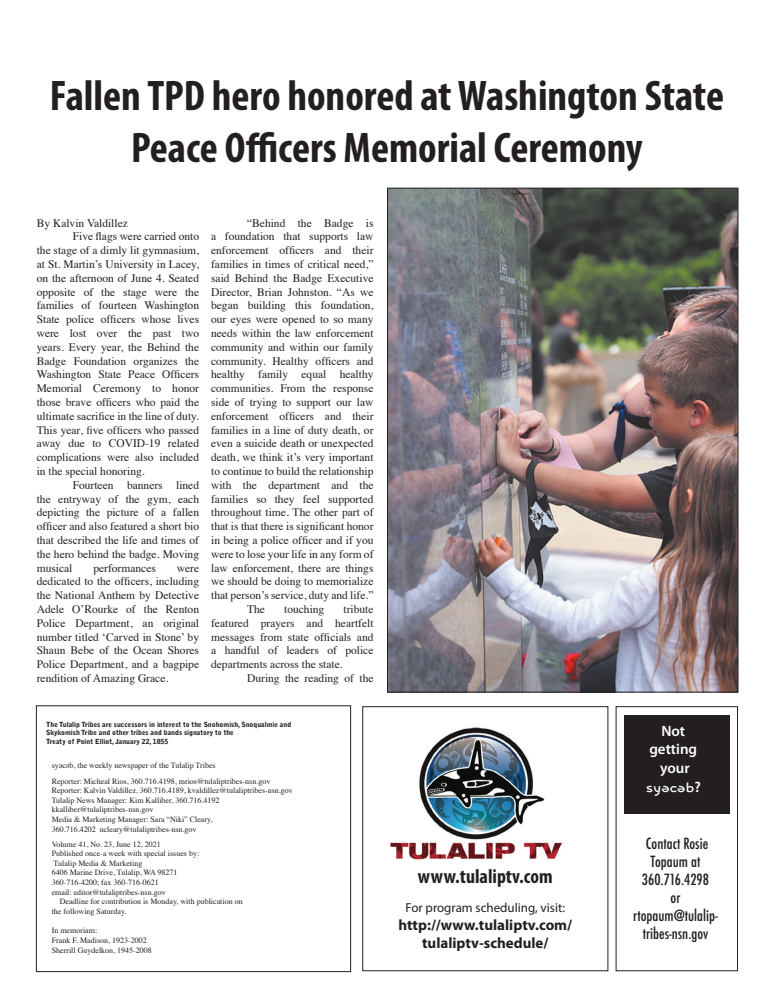
<style>
.page{position:relative;width:774px;height:1008px;background:#fff}
.page>*{position:absolute;margin:0;border:0;box-sizing:border-box;transform-origin:0 0}
.t1{font:700 condensed 43px/51.6px "Myriad Pro";color:#231f20;text-align:center}
.t2{font:700 condensed 20px "Myriad Pro";color:#231f20}
.t3{font:16px "Lushootseed School";color:#fffffd}
.t4{font:500 condensed 15px/18px "Futura";color:#231f20;text-align:center}
.t5{font:700 15px/18px "Myriad Pro";color:#231f20;text-align:center}
.t6{font:600 15px "Myriad Pro";color:#fffffd}
.t7{font:13px "Myriad Pro";color:#231f20}
.t8{font:11.5px/13.8px "Times";color:#231f20;text-align:justify}
.t9{font:8px "Times";color:#231f20}
.t10{font:900 7px "Bell Gothic Std";color:#231f20}
.s1{font-family:"Myriad Pro";font-weight:600;font-size:15px}
</style>
<div class="page">
<div style="left:624px;top:715px;width:106px;height:98px;background:#231f20"></div>
<div style="left:36px;top:705px;width:315px;height:267px;border:1px solid #231f20"></div>
<div style="left:616px;top:706px;width:122px;height:265px;border:1px solid #231f20"></div>
<div style="left:362px;top:706px;width:246px;height:265px;border:1px solid #231f20"></div>
<img style="left:390px;top:727px;width:173px;height:133px">
<img style="left:389px;top:190px;width:347px;height:501px">
<p class="t1" style="left:50px;top:69px;width:676px">Fallen TPD hero honored at Washington State<br>Peace Officers Memorial Ceremony</p>
<p class="t8" style="left:37px;top:215px;width:93px">By Kalvin Valdillez</p>
<p class="t8" style="left:37px;top:229px;width:164px;text-indent:36px">Five flags were carried onto the stage of a dimly lit gymnasium, at St. Martin’s University in Lacey, on the afternoon of June 4. Seated opposite of the stage were the families of fourteen Washington State police officers whose lives were lost over the past two years. Every year, the Behind the Badge Foundation organizes the Washington State Peace Officers Memorial Ceremony to honor those brave officers who paid the ultimate sacrifice in the line of duty.<br>This year, five officers who passed away due to COVID-19 related complications were also included in the special honoring.</p>
<p class="t8" style="left:37px;top:477px;width:164px;text-indent:36px">Fourteen banners lined the entryway of the gym, each depicting the picture of a fallen officer and also featured a short bio that described the life and times of the hero behind the badge. Moving musical</p>
<p class="t8" style="left:93px;top:560px;width:64px">performances</p>
<p class="t8" style="left:37px;top:560px;width:164px;text-indent:140px">were dedicated to the officers, including the National Anthem by Detective Adele O’Rourke of the Renton Police Department, an original number titled ‘Carved in Stone’ by Shaun Bebe of the Ocean Shores Police Department, and a bagpipe rendition of Amazing Grace.</p>
<p class="t8" style="left:211px;top:215px;width:164px;text-indent:36px">“Behind the Badge is a foundation that supports law enforcement officers and their families in times of critical need,” said Behind the Badge Executive Director, Brian Johnston. “As we began building this foundation, our eyes were opened to so many needs within the law enforcement community and within our family community. Healthy officers and healthy family equal healthy communities. From the response side of trying to support our law enforcement officers and their families in a line of duty death, or even a suicide death or unexpected death, we think it’s very important to continue to build the relationship with the department and the families so they feel supported throughout time. The other part of that is that there is significant honor in being a police officer and if you were to lose your life in any form of law enforcement, there are things we should be doing to memorialize that person’s service, duty and life.”</p>
<p class="t8" style="left:247px;top:601px;width:19px">The</p>
<p class="t8" style="left:284px;top:601px;width:42px">touching</p>
<p class="t8" style="left:211px;top:601px;width:164px;text-indent:132px">tribute featured prayers and heartfelt messages from state officials and a handful of leaders of police departments across the state.</p>
<p class="t8" style="left:247px;top:670px;width:128px">During the reading of the</p>
<p class="t10" style="left:46px;top:720px;width:247px">The Tulalip Tribes are successors in interest to the Snohomish, Snoqualmie and</p>
<p class="t10" style="left:46px;top:729px;width:189px">Skykomish Tribe and other tribes and bands signatory to the</p>
<p class="t10" style="left:46px;top:737px;width:124px">Treaty of Point Elliot, January 22, 1855</p>
<p class="t9" style="left:52px;top:758px;width:165px">syəcəb, the weekly newspaper of the Tulalip Tribes</p>
<p class="t9" style="left:52px;top:773px;width:220px">Reporter: Micheal Rios, 360.716.4198, mrios@tulaliptribes-nsn.gov</p>
<p class="t9" style="left:52px;top:783px;width:243px">Reporter: Kalvin Valdillez, 360.716.4189, kvaldillez@tulaliptribes-nsn.gov</p>
<p class="t9" style="left:52px;top:793px;width:169px">Tulalip News Manager: Kim Kalliber, 360.716.4192</p>
<p class="t9" style="left:52px;top:802px;width:103px">kkalliber@tulaliptribes-nsn.gov</p>
<p class="t9" style="left:52px;top:812px;width:162px">Media &amp; Marketing Manager: Sara “Niki” Cleary,</p>
<p class="t9" style="left:52px;top:822px;width:146px">360.716.4202 ncleary@tulaliptribes-nsn.gov</p>
<p class="t9" style="left:52px;top:836px;width:111px">Volume 41, No. 23, June 12, 2021</p>
<p class="t9" style="left:52px;top:846px;width:149px">Published once-a week with special issues by:</p>
<p class="t9" style="left:54px;top:856px;width:90px">Tulalip Media &amp; Marketing</p>
<p class="t9" style="left:52px;top:865px;width:127px">6406 Marine Drive, Tulalip, WA 98271</p>
<p class="t9" style="left:52px;top:875px;width:109px">360-716-4200; fax 360-716-0621</p>
<p class="t9" style="left:52px;top:884px;width:116px">email: editor@tulaliptribes-nsn.gov</p>
<p class="t9" style="left:60px;top:894px;width:185px">Deadline for contribution is Monday, with publication on</p>
<p class="t9" style="left:52px;top:904px;width:76px">the following Saturday.</p>
<p class="t9" style="left:52px;top:923px;width:47px">In memoriam:</p>
<p class="t9" style="left:52px;top:932px;width:97px">Frank F. Madison, 1923-2002</p>
<p class="t9" style="left:52px;top:943px;width:102px">Sherrill Guydelkon, 1945-2008</p>
<p class="t2" style="left:418px;top:864px;width:136px">www.tulaliptv.com</p>
<p class="t7" style="left:406px;top:900px;width:161px">For program scheduling, visit:</p>
<p class="t5" style="left:398px;top:916px;width:175px">http://www.tulaliptv.com/ tulaliptv-schedule/</p>
<p class="t6" style="left:661px;top:721px;width:25px">Not</p>
<p class="t6" style="left:649px;top:739px;width:49px">getting</p>
<p class="t6" style="left:660px;top:758px;width:31px">your</p>
<p class="t3" style="left:646px;top:780px;width:56px">syəcəb<span class="s1">?</span></p>
<p class="t4" style="left:642px;top:834px;width:69px">Contact Rosie<br>Topaum at<br>360.716.4298</p>
<p class="t4" style="left:671px;top:888px;width:11px">or</p>
<p class="t4" style="left:633px;top:906px;width:86px">rtopaum@tulalip&shy;tribes-nsn.gov</p>
</div>
